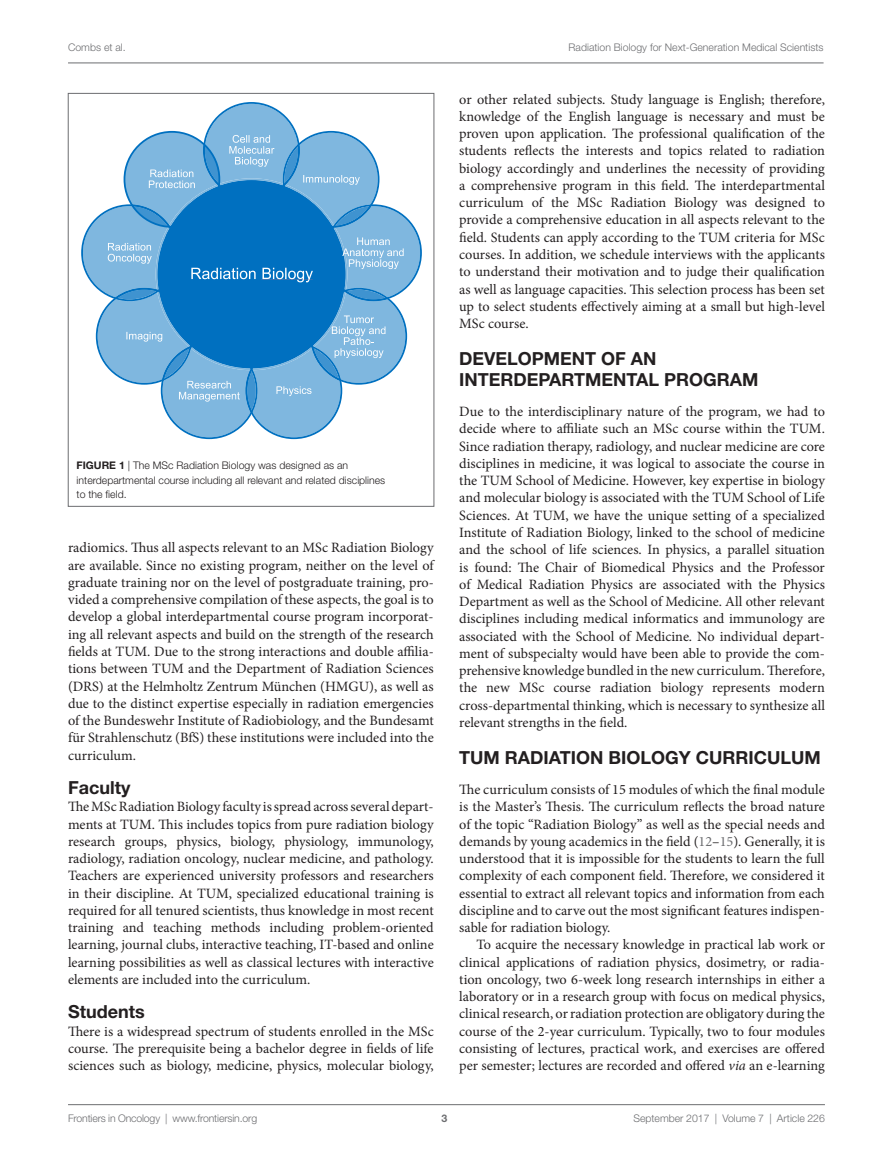
<style>
.page{position:relative;width:893px;height:1170px;background:#fff}
.page>*{position:absolute;margin:0;border:0;box-sizing:border-box;transform-origin:0 0}
.t1{font:700 18px "Helvetica Neue LT Std";color:#231f20}
.t2{font:14.25px/17.2px "Minion Pro";color:#231f20;text-align:justify}
.t3{font:300 10.5px "Helvetica Neue LT Std";color:#6c6d70}
.t4{font:300 10.5px/14.2px "Helvetica Neue LT Std";color:#231f20}
.t5{font:700 10.5px "Helvetica Neue LT Std";color:#6c6d70}
.s1{font-weight:700}
.s2{color:#6c6d70}
.s3{font-style:italic}
</style>
<div class="page">
<svg style="left:81px;top:102px;width:341px;height:337px"></svg>
<div style="left:68px;top:93px;width:366px;height:413px;border:1px solid #6c6d70"></div>
<hr style="left:68px;top:1104px;width:757px;height:1px;background:#6c6d70">
<hr style="left:68px;top:63px;width:755px;height:1px;background:#6c6d70">
<p class="t3" style="left:68px;top:41px;width:59px">Combs et al.</p>
<p class="t3" style="left:569px;top:41px;width:256px">Radiation Biology for Next-Generation Medical Scientists</p>
<p class="t4" style="left:77px;top:458px;width:310px"><span class="s1">Figu re 1</span> | The MSc Radiation Biology was designed as an interdepartmental course including all relevant and related disciplines to the field.</p>
<p class="t2" style="left:68px;top:539px;width:367px">radiomics. Thus all aspects relevant to an MSc Radiation Biology are available. Since no existing program, neither on the level of graduate training nor on the level of postgraduate training, pro&shy;vided a comprehensive compilation of these aspects, the goal is to develop a global interdepartmental course program incorporat&shy;ing all relevant aspects and build on the strength of the research fields at TUM. Due to the strong interactions and double affilia&shy;tions between TUM and the Department of Radiation Sciences (DRS) at the Helmholtz Zentrum München (HMGU), as well as due to the distinct expertise especially in radiation emergencies of the Bundeswehr Institute of Radiobiology, and the Bundesamt für Strahlenschutz (BfS) these institutions were included into the curriculum.</p>
<p class="t1" style="left:68px;top:776px;width:64px">Faculty</p>
<p class="t2" style="left:68px;top:798px;width:367px">The MSc Radiation Biology faculty is spread across several depart&shy;ments at TUM. This includes topics from pure radiation biology research groups, physics, biology, physiology, immunology, radiology, radiation oncology, nuclear medicine, and pathology.<br>Teachers are experienced university professors and researchers in their discipline. At TUM, specialized educational training is required for all tenured scientists, thus knowledge in most recent training and teaching methods including problem-oriented learning, journal clubs, interactive teaching, IT-based and online learning possibilities as well as classical lectures with interactive elements are included into the curriculum.</p>
<p class="t1" style="left:68px;top:1000px;width:78px">Students</p>
<p class="t2" style="left:68px;top:1022px;width:367px">There is a widespread spectrum of students enrolled in the MSc course. The prerequisite being a bachelor degree in fields of life sciences such as biology, medicine, physics, molecular biology,</p>
<p class="t2" style="left:459px;top:90px;width:367px">or other related subjects. Study language is English; therefore, knowledge of the English language is necessary and must be proven upon application. The professional qualification of the students reflects the interests and topics related to radiation biology accordingly and underlines the necessity of providing a comprehensive program in this field. The interdepartmental curriculum of the MSc Radiation Biology was designed to provide a comprehensive education in all aspects relevant to the field. Students can apply according to the TUM criteria for MSc courses. In addition, we schedule interviews with the applicants to understand their motivation and to judge their qualification as well as language capacities. This selection process has been set up to select students effectively aiming at a small but high-level MSc course.</p>
<p class="t1" style="left:459px;top:347px;width:26px">DEVE</p>
<p class="t1" style="left:507px;top:347px;width:151px">LOPMENT OF AN</p>
<p class="t1" style="left:459px;top:368px;width:32px">INTER</p>
<p class="t1" style="left:514px;top:368px;width:246px">DEPARTMENTAL PROGRAM</p>
<p class="t2" style="left:459px;top:403px;width:367px">Due to the interdisciplinary nature of the program, we had to decide where to affiliate such an MSc course within the TUM.<br>Since radiation therapy, radiology, and nuclear medicine are core disciplines in medicine, it was logical to associate the course in the TUM School of Medicine. However, key expertise in biology and molecular biology is associated with the TUM School of Life Sciences. At TUM, we have the unique setting of a specialized Institute of Radiation Biology, linked to the school of medicine and the school of life sciences. In physics, a parallel situation is found: The Chair of Biomedical Physics and the Professor of Medical Radiation Physics are associated with the Physics Department as well as the School of Medicine. All other relevant disciplines including medical informatics and immunology are associated with the School of Medicine. No individual depart&shy;ment of subspecialty would have been able to provide the com&shy;prehensive knowledge bundled in the new curriculum. Therefore, the new MSc course radiation biology represents modern cross-departmental thinking, which is necessary to synthesize all relevant strengths in the field.</p>
<p class="t1" style="left:459px;top:746px;width:275px">TUM RADIATION BIOLOGY CURRIC</p>
<p class="t1" style="left:767px;top:746px;width:55px">ULUM</p>
<p class="t2" style="left:459px;top:780px;width:367px">The curriculum consists of 15 modules of which the final module is the Master’s Thesis. The curriculum reflects the broad nature of the topic “Radiation Biology” as well as the special needs and demands by young academics in the field (<span class="s2">12</span>–<span class="s2">15</span>). Generally, it is understood that it is impossible for the students to learn the full complexity of each component field. Therefore, we considered it essential to extract all relevant topics and information from each discipline and to carve out the most significant features indispen&shy;sable for radiation biology.</p>
<p class="t2" style="left:459px;top:936px;width:367px;text-indent:17px">To acquire the necessary knowledge in practical lab work or clinical applications of radiation physics, dosimetry, or radia&shy;tion oncology, two 6-week long research internships in either a laboratory or in a research group with focus on medical physics, clinical research, or radiation protection are obligatory during the course of the 2-year curriculum. Typically, two to four modules consisting of lectures, practical work, and exercises are offered per semester; lectures are recorded and offered <span class="s3">via</span> an e-learning</p>
<p class="t3" style="left:68px;top:1111px;width:191px">Frontiers in Oncology | www.frontiersin.org</p>
<p class="t3" style="left:633px;top:1111px;width:193px">September 2017 | Volume 7 | Article 226</p>
<p class="t5" style="left:441px;top:1111px;width:7px">3</p>
</div>
